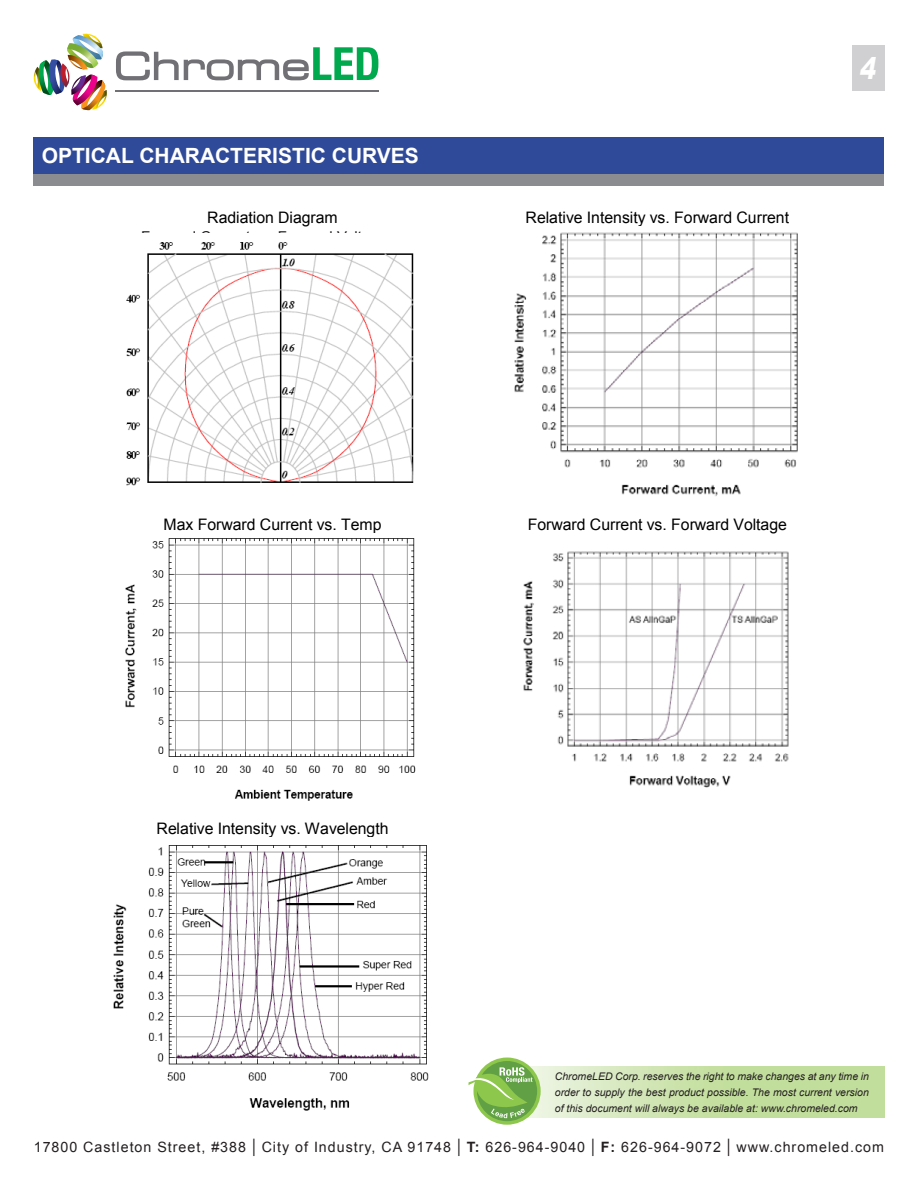
<style>
.page{position:relative;width:918px;height:1188px;background:#fff}
.page>*{position:absolute;margin:0;border:0;box-sizing:border-box;transform-origin:0 0}
.t1{font:italic 900 30px "Arial";color:#fff;scale:.8 1}
.t2{font:700 21px "Arial";letter-spacing:.085em;color:#fff}
.t3{font:15.9px "Arial";color:#000}
.t4{font:14.25px "Arial";letter-spacing:.07em;color:#231f20}
.t5{font:italic 10.5px/15.8px "Arial";color:#231f20;text-align:justify}
.s1{font-size:18.6px}
.s2{font-weight:700}
</style>
<div class="page">
<img style="left:34px;top:34px;width:73px;height:76px">
<hr style="left:115px;top:90px;width:263px;height:2px;background:#717074">
<svg style="left:116px;top:47px;width:262px;height:33px"></svg>
<svg style="left:473px;top:1058px;width:68px;height:67px"></svg>
<div style="left:477px;top:1061px;width:60px;height:60px;background:#61a045;border-radius:50%"></div>
<svg style="left:469px;top:1067px;width:64px;height:51px"></svg>
<div style="left:852px;top:45px;width:32px;height:46px;background:#d0d0d3"></div>
<div style="left:34px;top:137px;width:850px;height:37px;background:#304a9a"></div>
<div style="left:34px;top:174px;width:850px;height:11px;background:#8a8c8f"></div>
<img style="left:126px;top:242px;width:288px;height:244px">
<img style="left:514px;top:232px;width:284px;height:264px">
<img style="left:125px;top:538px;width:291px;height:263px">
<img style="left:523px;top:551px;width:266px;height:237px">
<img style="left:113px;top:845px;width:316px;height:266px">
<h2 class="t2" style="left:42px;top:142px;width:14px">OPTICAL</h2>
<h2 class="t2" style="left:139px;top:142px;width:15px">CHARACTERISTIC</h2>
<h2 class="t2" style="left:332px;top:142px;width:73px">CURVES</h2>
<h3 class="t3" style="left:207px;top:207px;width:132px">radiation Diagram</h3>
<h3 class="t3" style="left:526px;top:207px;width:265px">relative Intensity vs. Forward Current</h3>
<h1 class="t1" style="left:859px;top:46px;width:31px">4</h1>
<h3 class="t3" style="left:164px;top:514px;width:220px">Max Forward Current vs. Temp</h3>
<h3 class="t3" style="left:528px;top:514px;width:261px">Forward Current vs. Forward Voltage</h3>
<h3 class="t3" style="left:157px;top:818px;width:234px">relative Intensity vs. Wavelength</h3>
<p class="t5" style="left:555px;top:1069px;width:316px">ChromeLED Corp. reserves the right to make changes at any time in order to supply the best product possible. The most current version of this document will always be available at: www.chromeled.com</p>
<h3 class="t4" style="left:34px;top:1137px;width:852px">17800 Castleton Street, #388 <span class="s1">|</span> City of Industry, CA 91748 <span class="s1">|</span> <span class="s2">T:</span> 626-964-9040 <span class="s1">|</span> <span class="s2">F:</span> 626-964-9072 <span class="s1">|</span> www.chromeled.com</h3>
</div>
